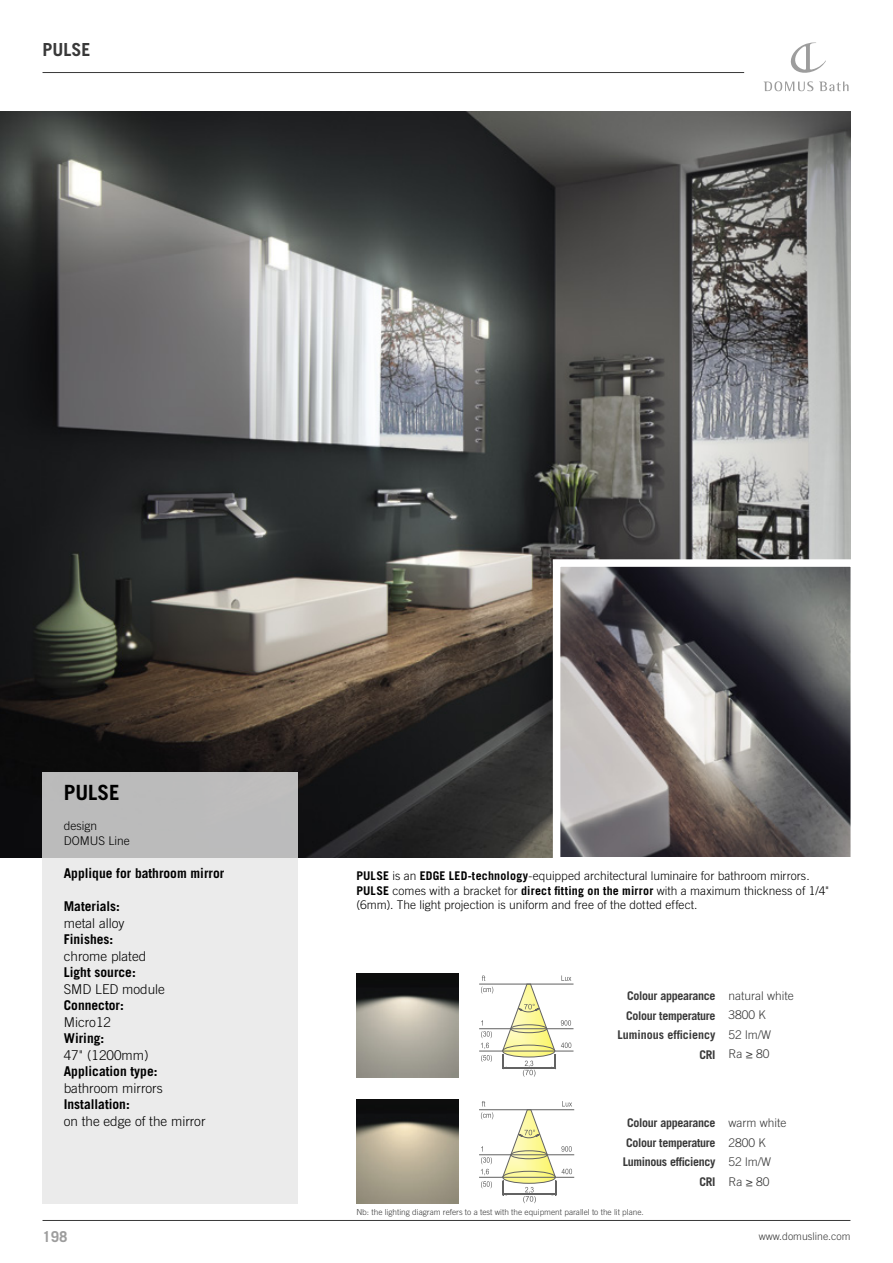
<style>
.page{position:relative;width:893px;height:1263px;background:#fff}
.page>*{position:absolute;margin:0;border:0;box-sizing:border-box;transform-origin:0 0}
.t1{font:700 21px "Trade Gothic LT Pro";color:#000}
.t2{font:700 18px "Trade Gothic LT Pro";color:#393939}
.t3{font:700 15px "Trade Gothic LT Pro";color:#9d9d9d}
.t4{font:700 13.5px "Trade Gothic LT Pro";color:#000}
.t5{font:300 13.5px "Trade Gothic LT Pro";color:#000}
.t6{font:300 12px/14.4px "Trade Gothic LT Pro";color:#000}
.t7{font:700 12px/19.5px "Trade Gothic LT Pro";letter-spacing:-.025em;color:#393939;text-align:right}
.t8{font:300 12px/19.5px "Trade Gothic LT Pro";color:#393939}
.t9{font:300 10.5px "Trade Gothic LT Pro";color:#393939}
.t10{font:300 8.25px "Trade Gothic LT Pro";color:#393939}
.s1{font-weight:700}
</style>
<div class="page">
<hr style="left:43px;top:1220px;width:807px;height:1px;background:#393939">
<hr style="left:43px;top:72px;width:701px;height:1px;background:#393939">
<svg style="left:790px;top:43px;width:36px;height:30px"></svg>
<svg style="left:820px;top:82px;width:29px;height:9px"></svg>
<svg style="left:763px;top:81px;width:50px;height:10px"></svg>
<img style="left:356px;top:974px;width:102px;height:102px">
<img style="left:356px;top:1099px;width:102px;height:102px">
<img style="left:0;top:111px;width:850px;height:746px">
<hr style="left:479px;top:1109px;width:95px;height:1px;background:#636363">
<hr style="left:479px;top:1177px;width:95px;height:1px;background:#636363">
<hr style="left:479px;top:1154px;width:95px;height:1px;background:#636363">
<svg style="left:482px;top:1101px;width:3px;height:5px"></svg>
<svg style="left:481px;top:1181px;width:11px;height:7px"></svg>
<svg style="left:481px;top:1112px;width:12px;height:7px"></svg>
<svg style="left:481px;top:1157px;width:11px;height:18px"></svg>
<svg style="left:502px;top:1101px;width:70px;height:102px"></svg>
<hr style="left:479px;top:984px;width:94px;height:1px;background:#636363">
<hr style="left:479px;top:1051px;width:94px;height:1px;background:#636363">
<hr style="left:479px;top:1028px;width:94px;height:1px;background:#636363">
<svg style="left:481px;top:1055px;width:11px;height:7px"></svg>
<svg style="left:481px;top:975px;width:12px;height:18px"></svg>
<svg style="left:481px;top:1031px;width:11px;height:18px"></svg>
<svg style="left:502px;top:975px;width:69px;height:102px"></svg>
<svg style="left:549px;top:556px;width:302px;height:302px;background:#747071"></svg>
<svg style="left:43px;top:772px;width:255px;height:431px;background:#e1e1e1"></svg>
<h2 class="t2" style="left:43px;top:38px;width:50px">PULSE</h2>
<h1 class="t1" style="left:64px;top:780px;width:58px">PULSE</h1>
<p class="t6" style="left:64px;top:818px;width:68px;line-height:15px">design<br>DOMUS Line</p>
<p class="t4" style="left:64px;top:865px;width:162px">Applique for bathroom mirror</p>
<p class="t4" style="left:64px;top:898px;width:58px">Materials:</p>
<p class="t5" style="left:64px;top:915px;width:62px">metal alloy</p>
<p class="t4" style="left:64px;top:931px;width:51px">Finishes:</p>
<p class="t5" style="left:64px;top:948px;width:84px">chrome plated</p>
<p class="t4" style="left:64px;top:964px;width:73px">Light source:</p>
<p class="t5" style="left:64px;top:981px;width:103px">SMD LED module</p>
<p class="t4" style="left:64px;top:997px;width:62px">Connector:</p>
<p class="t5" style="left:64px;top:1014px;width:49px">Micro12</p>
<p class="t4" style="left:64px;top:1030px;width:42px">Wiring:</p>
<p class="t5" style="left:64px;top:1047px;width:86px">47" (1200mm)</p>
<p class="t4" style="left:64px;top:1063px;width:95px">Application type:</p>
<p class="t5" style="left:64px;top:1080px;width:100px">bathroom mirrors</p>
<p class="t4" style="left:64px;top:1096px;width:68px">Installation:</p>
<p class="t5" style="left:64px;top:1113px;width:143px">on the edge of the mirror</p>
<p class="t8" style="left:728px;top:1113px;width:60px">warm white<br>2800 K<br>52 lm/W<br>Ra ≥ 80</p>
<p class="t6" style="left:356px;top:869px;width:474px"><span class="s1">PULSE</span> is an <span class="s1">EDGE LED-technology</span>-equipped architectural luminaire for bathroom mirrors.<br><span class="s1">PULSE</span> comes with a bracket for <span class="s1">direct fitting on the mirror</span> with a maximum thickness of 1/4" (6mm). The light projection is uniform and free of the dotted effect.</p>
<p class="t8" style="left:728px;top:985px;width:67px">natural white<br>3800 K<br>52 lm/W<br>Ra ≥ 80</p>
<p class="t7" style="left:618px;top:986px;width:99px">Colour appearance<br>Colour temperature<br>Luminous efficiency<br>CRI</p>
<p class="t7" style="left:623px;top:1113px;width:94px">Colour appearance<br>Colour temperature<br>Luminous efficiency<br>CRI</p>
<p class="t10" style="left:356px;top:1207px;width:289px">Nb: the lighting diagram refers to a test with the equipment parallel to the lit plane.</p>
<p class="t3" style="left:43px;top:1227px;width:27px">198</p>
<p class="t9" style="left:759px;top:1230px;width:93px">www.domusline.com</p>
</div>
